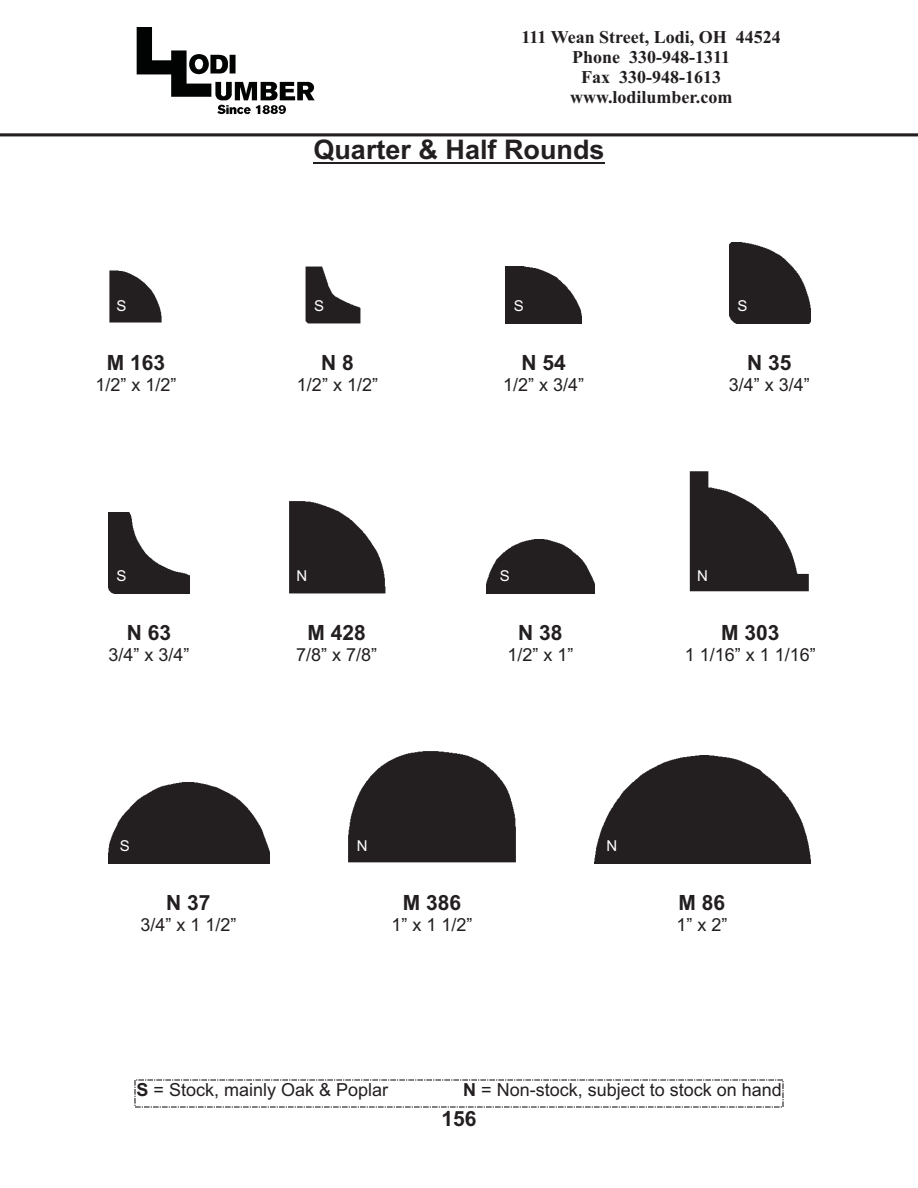
<style>
.page{position:relative;width:918px;height:1188px;background:#fff}
.page>*{position:absolute;margin:0;border:0;box-sizing:border-box;transform-origin:0 0}
.t1{font:700 27px "Arial";color:#231f20}
.t2{font:700 21px "Arial";color:#231f20}
.t3{font:18px "Arial";color:#231f20}
.t4{font:700 18px/20px "Times New Roman";color:#231f20;text-align:center}
.t5{font:15px "Arial";color:#fff}
.s1{font-weight:700}
</style>
<div class="page">
<img style="left:136px;top:27px;width:179px;height:88px">
<img style="left:0;top:133px;width:918px;height:4px">
<hr style="left:313px;top:162px;width:292px;height:1px;background:#231f20">
<svg style="left:134px;top:1079px;width:650px;height:29px"></svg>
<img style="left:109px;top:270px;width:53px;height:53px">
<img style="left:505px;top:267px;width:77px;height:57px">
<img style="left:306px;top:267px;width:55px;height:57px">
<img style="left:729px;top:243px;width:81px;height:81px">
<img style="left:108px;top:513px;width:81px;height:81px">
<img style="left:289px;top:501px;width:97px;height:93px">
<img style="left:486px;top:540px;width:108px;height:54px">
<img style="left:689px;top:471px;width:120px;height:121px">
<img style="left:108px;top:783px;width:162px;height:81px">
<img style="left:348px;top:751px;width:168px;height:112px">
<img style="left:594px;top:756px;width:216px;height:108px">
<p class="t4" style="left:522px;top:29px;width:261px">111 Wean Street, Lodi, OH 44524<br>Phone 330-948-1311<br>Fax 330-948-1613 www.lodilumber.com</p>
<h1 class="t1" style="left:313px;top:140px;width:293px">Quarter &amp; Half Rounds</h1>
<p class="t5" style="left:116px;top:300px;width:12px">S</p>
<p class="t5" style="left:314px;top:300px;width:12px">S</p>
<p class="t5" style="left:514px;top:300px;width:12px">S</p>
<p class="t5" style="left:737px;top:300px;width:12px">S</p>
<p class="t2" style="left:107px;top:355px;width:60px">M 163</p>
<p class="t3" style="left:95px;top:378px;width:83px">1/2” x 1/2”</p>
<p class="t2" style="left:321px;top:355px;width:34px">N 8</p>
<p class="t3" style="left:297px;top:378px;width:83px">1/2” x 1/2”</p>
<p class="t2" style="left:522px;top:355px;width:46px">N 54</p>
<p class="t3" style="left:503px;top:378px;width:83px">1/2” x 3/4”</p>
<p class="t2" style="left:747px;top:355px;width:46px">N 35</p>
<p class="t3" style="left:729px;top:378px;width:83px">3/4” x 3/4”</p>
<p class="t5" style="left:116px;top:570px;width:12px">S</p>
<p class="t5" style="left:697px;top:570px;width:12px">N</p>
<p class="t5" style="left:500px;top:570px;width:12px">S</p>
<p class="t5" style="left:296px;top:570px;width:12px">N</p>
<p class="t2" style="left:127px;top:625px;width:46px">N 63</p>
<p class="t3" style="left:109px;top:648px;width:83px">3/4” x 3/4”</p>
<p class="t2" style="left:308px;top:625px;width:60px">M 428</p>
<p class="t3" style="left:296px;top:648px;width:83px">7/8” x 7/8”</p>
<p class="t2" style="left:518px;top:625px;width:46px">N 38</p>
<p class="t3" style="left:507px;top:648px;width:68px">1/2” x 1”</p>
<p class="t2" style="left:721px;top:625px;width:60px">M 303</p>
<p class="t3" style="left:685px;top:648px;width:133px">1 1/16” x 1 1/16”</p>
<p class="t5" style="left:120px;top:840px;width:12px">S</p>
<p class="t2" style="left:166px;top:895px;width:46px">N 37</p>
<p class="t3" style="left:140px;top:918px;width:98px">3/4” x 1 1/2”</p>
<p class="t5" style="left:357px;top:840px;width:12px">N</p>
<p class="t5" style="left:606px;top:840px;width:12px">N</p>
<p class="t2" style="left:403px;top:895px;width:60px">M 386</p>
<p class="t3" style="left:391px;top:918px;width:83px">1” x 1 1/2”</p>
<p class="t2" style="left:679px;top:895px;width:48px">M 86</p>
<p class="t3" style="left:676px;top:918px;width:53px">1” x 2”</p>
<p class="t3" style="left:137px;top:1083px;width:253px"><span class="s1">S</span> = Stock, mainly Oak &amp; Poplar</p>
<p class="t3" style="left:463px;top:1083px;width:320px"><span class="s1">N</span> = Non-stock, subject to stock on hand</p>
<p class="t2" style="left:441px;top:1111px;width:37px">156</p>
</div>
